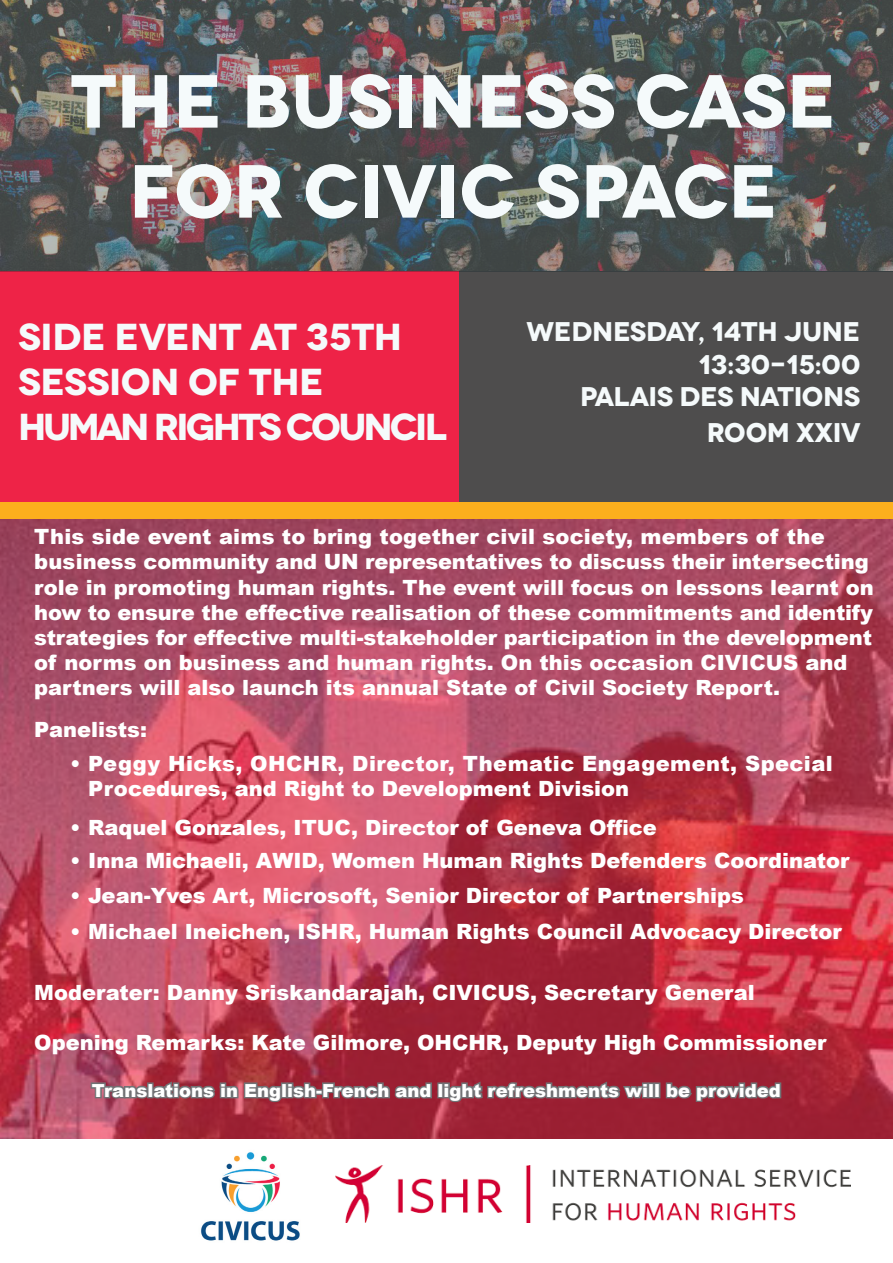
<style>
.page{position:relative;width:893px;height:1263px;background:#fff}
.page>*{position:absolute;margin:0;border:0;box-sizing:border-box;transform-origin:0 0}
.t1{font:700 75px/90px "Novecentowide";letter-spacing:-.01em;color:#f5fafb;text-align:center}
.t2{font:700 37.5px/45px "Novecentowide";letter-spacing:-.02em;color:#f5fafb}
.t3{font:700 27px/32.4px "Novecentowide";letter-spacing:-.01em;color:#f5fafb;text-align:right}
.t4{font:900 21px/25.2px "Arial";color:#fff}
.t5{font:900 21px/25.2px "Arial";letter-spacing:.02em;color:#fff}
.t6{font:900 18px "Arial";color:#fff}
</style>
<div class="page">
<div style="left:0;top:271px;width:463px;height:234px;background:#ee2347"></div>
<div style="left:459px;top:271px;width:434px;height:233px;background:#4e4d4d"></div>
<div style="left:0;top:503px;width:893px;height:17px;background:#fcaf1d"></div>
<svg style="left:0;top:520px;width:893px;height:619px;background:#b44157"></svg>
<img style="left:201px;top:1152px;width:99px;height:89px">
<img style="left:335px;top:1165px;width:515px;height:58px">
<img style="left:0;top:0;width:893px;height:271px">
<svg style="left:89px;top:1079px;width:344px;height:25px;background:#8c4e58"></svg>
<div style="left:437px;top:1082px;width:7px;height:16px;border:3px solid #717275"></div>
<div style="left:443px;top:1082px;width:7px;height:6px;border:3px solid #717275"></div>
<div style="left:443px;top:1086px;width:7px;height:12px;border:3px solid #717275"></div>
<svg style="left:446px;top:1079px;width:202px;height:25px;background:#874651"></svg>
<div style="left:642px;top:1086px;width:6px;height:12px;border:3px solid #717275"></div>
<div style="left:648px;top:1082px;width:6px;height:16px;border:3px solid #717275"></div>
<div style="left:654px;top:1082px;width:6px;height:16px;border:3px solid #717275"></div>
<svg style="left:664px;top:1081px;width:119px;height:22px;background:#854a54"></svg>
<h1 class="t1" style="left:71px;top:57px;width:767px">THE BUSINESS CASE<br>FOR CIVIC SPACE</h1>
<h2 class="t2" style="left:18px;top:315px;width:431px">SIDE EVENT AT 35TH<br>SESSION OF THE<br>HUMAN RIGHTS COUNCIL</h2>
<p class="t3" style="left:526px;top:316px;width:336px">WEDNESDAY, 14TH JUNE<br>13:30-15:00<br>PALAIS DES NATIONS</p>
<p class="t3" style="left:707px;top:416px;width:155px">ROOM XXIV</p>
<p class="t4" style="left:34px;top:523px;width:841px">This side event aims to bring together civil society, members of the business community and UN representatives to discuss their intersecting role in promoting human rights. The event will focus on lessons learnt on how to ensure the effective realisation of these commitments and identify strategies for effective multi-stakeholder participation in the development of norms on business and human rights. On this occasion CIVICUS and partners will also launch its annual State of Civil Society Report.</p>
<p class="t4" style="left:34px;top:716px;width:114px">Panelists:</p>
<p class="t5" style="left:88px;top:750px;width:746px;text-indent:-18px">• Peggy Hicks, OHCHR, Director, Thematic Engagement, Special<br>Procedures, and Right to Development Division</p>
<p class="t4" style="left:70px;top:814px;width:588px">• Raquel Gonzales, ITUC, Director of Geneva Office</p>
<p class="t4" style="left:70px;top:847px;width:781px">• Inna Michaeli, AWID, Women Human Rights Defenders Coordinator</p>
<p class="t4" style="left:70px;top:883px;width:675px">• Jean-Yves Art, Microsoft, Senior Director of Partnerships</p>
<p class="t4" style="left:70px;top:918px;width:773px">• Michael Ineichen, ISHR, Human Rights Council Advocacy Director</p>
<p class="t4" style="left:34px;top:979px;width:722px">Moderater: Danny Sriskandarajah, CIVICUS, Secretary General</p>
<p class="t4" style="left:34px;top:1030px;width:794px">Opening Remarks: Kate Gilmore, OHCHR, Deputy High Commissioner</p>
<p class="t6" style="left:92px;top:1077px;width:691px">Translations in English-French and light refreshments will be provided</p>
</div>
